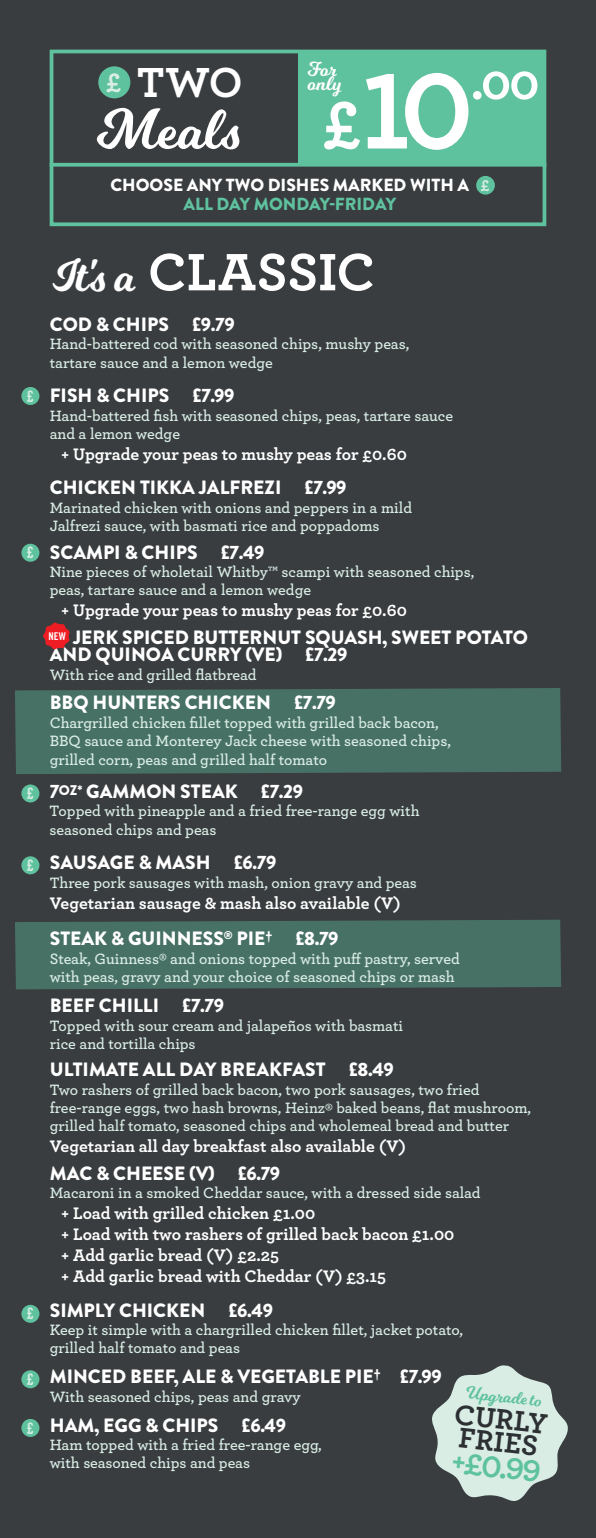
<style>
.page{position:relative;width:596px;height:1538px;background:#fff}
.page>*{position:absolute;margin:0;border:0;box-sizing:border-box;transform-origin:0 0}
.t1{font:56.18px "Milkshake";letter-spacing:.045em;color:#fff}
.t2{font:700 55.12px "Archer Pro";color:#fff}
.t3{font:700 52.15px "Archer Pro";color:#fff}
.t4{font:700 44.1px "Archer Pro";color:#fff}
.t5{font:700 31.5px "Archer Pro";color:#5fc29f}
.t6{font:700 29.75px/22.8px "Archer Pro";color:#2c3033}
.t7{font:700 28px "Archer Pro";color:#d9ede5}
.t8{font:19.95px/14.7px "Milkshake";letter-spacing:.045em;color:#fff}
.t9{font:900 19.25px/17.5px "Brandon Grotesque";color:#fff}
.t10{font:700 17.5px/21px "Archer Pro";color:#fff}
.t11{font:900 17.5px "Brandon Grotesque";color:#fff}
.t12{font:900 17.5px "Brandon Grotesque";color:#5fc29f}
.t13{font:17.5px "Milkshake";color:#5fc29f}
.t14{font:700 16.28px "Archer Pro";color:#d9ede5}
.t15{font:600 15.75px/18.4px "Archer Pro";color:#d9ede5}
.t16{font:15.75px "Trade Gothic LT Std Bd Cn 20";color:#d9ede5}
.t17{font:10.67px "Trade Gothic LT Std Bd Cn 20";color:#fff}
.s1{font-size:70.52px}
.s2{font-size:112.7px}
.s3{font-family:"Milkshake";font-weight:400;font-size:45.5px}
.s4{font-size:19.25px}
</style>
<div class="page">
<div style="left:0;top:0;width:595px;height:1538px;background:#3a3d3f"></div>
<div style="left:15px;top:688px;width:546px;height:86px;background:#487165"></div>
<div style="left:15px;top:920px;width:545px;height:69px;background:#487165"></div>
<div style="left:21px;top:784px;width:18px;height:18px;background:#5fc29f;border-radius:50%"></div>
<div style="left:21px;top:544px;width:18px;height:18px;background:#5fc29f;border-radius:50%"></div>
<div style="left:21px;top:387px;width:18px;height:18px;background:#5fc29f;border-radius:50%"></div>
<div style="left:21px;top:856px;width:18px;height:18px;background:#5fc29f;border-radius:50%"></div>
<div style="left:21px;top:1305px;width:18px;height:18px;background:#5fc29f;border-radius:50%"></div>
<div style="left:21px;top:1370px;width:18px;height:18px;background:#5fc29f;border-radius:50%"></div>
<div style="left:21px;top:1419px;width:18px;height:18px;background:#5fc29f;border-radius:50%"></div>
<svg style="left:432px;top:1365px;width:136px;height:136px"></svg>
<svg style="left:43px;top:622px;width:27px;height:27px"></svg>
<div style="left:298px;top:52px;width:246px;height:112px;background:#5fc29f"></div>
<div style="left:98px;top:66px;width:32px;height:32px;background:#5fc29f;border-radius:50%"></div>
<div style="left:476px;top:176px;width:18px;height:19px;background:#5fc29f;border-radius:50%"></div>
<div style="left:50px;top:50px;width:496px;height:176px;border:4px solid #5fc29f"></div>
<svg style="left:50px;top:163px;width:496px;height:4px;background:#5bb495"></svg>
<h3 class="t4" style="left:137px;top:47px;width:107px">TWO</h3>
<h1 class="t1" style="left:97px;top:90px;width:144px">Meals</h1>
<h3 class="t7" style="left:106px;top:60px;width:16px">£</h3>
<p class="t8" style="left:308px;top:63px;width:34px">For only</p>
<h3 class="t3" style="left:322px;top:41px;width:218px"><span class="s1">£</span><span class="s2">10</span>.00</h3>
<p class="t11" style="left:110px;top:172px;width:360px">CHOOSE ANY TWO DISHES MARKED WITH A</p>
<p class="t12" style="left:183px;top:192px;width:214px">ALL DAY MONDAY-FRIDAY</p>
<p class="t14" style="left:480px;top:172px;width:10px">£</p>
<p class="t16" style="left:27px;top:386px;width:8px">£</p>
<p class="t16" style="left:27px;top:543px;width:8px">£</p>
<p class="t16" style="left:27px;top:784px;width:8px">£</p>
<p class="t16" style="left:27px;top:856px;width:8px">£</p>
<p class="t16" style="left:27px;top:1304px;width:8px">£</p>
<p class="t16" style="left:27px;top:1370px;width:8px">£</p>
<p class="t16" style="left:27px;top:1418px;width:8px">£</p>
<h2 class="t2" style="left:52px;top:228px;width:324px"><span class="s3">It's a</span> CLASSIC</h2>
<p class="t9" style="left:50px;top:316px;width:186px">COD &amp; CHIPS £9.79</p>
<p class="t15" style="left:50px;top:334px;width:361px">Hand-battered cod with seasoned chips, mushy peas, tartare sauce and a lemon wedge</p>
<p class="t9" style="left:50px;top:387px;width:186px">FISH &amp; CHIPS £7.99</p>
<p class="t15" style="left:50px;top:405px;width:404px">Hand-battered fish with seasoned chips, peas, tartare sauce and a lemon wedge</p>
<p class="t10" style="left:61px;top:442px;width:347px">+ Upgrade your peas to mushy peas for £0.60</p>
<p class="t9" style="left:50px;top:479px;width:298px">CHICKEN TIKKA JALFREZI £7.99</p>
<p class="t15" style="left:50px;top:497px;width:363px">Marinated chicken with onions and peppers in a mild<br>Jalfrezi sauce, with basmati rice and poppadoms</p>
<p class="t9" style="left:50px;top:543px;width:216px">SCAMPI &amp; CHIPS £7.49</p>
<p class="t15" style="left:50px;top:561px;width:426px">Nine pieces of wholetail Whitby™ scampi with seasoned chips, peas, tartare sauce and a lemon wedge</p>
<p class="t10" style="left:61px;top:599px;width:347px">+ Upgrade your peas to mushy peas for £0.60</p>
<p class="t9" style="left:50px;top:628px;width:479px;text-indent:23px">JERK SPICED BUTTERNUT SQUASH, SWEET POTATO<br>AND QUINOA CURRY (VE) £7.29</p>
<p class="t15" style="left:50px;top:664px;width:208px">With rice and grilled flatbread</p>
<p class="t9" style="left:50px;top:694px;width:287px">BBQ HUNTERS CHICKEN £7.79</p>
<p class="t15" style="left:50px;top:712px;width:402px">Chargrilled chicken fillet topped with grilled back bacon,<br>BBQ sauce and Monterey Jack cheese with seasoned chips, grilled corn, peas and grilled half tomato</p>
<p class="t9" style="left:50px;top:783px;width:255px">7<sup>OZ*</sup> GAMMON STEAK £7.29</p>
<p class="t15" style="left:50px;top:801px;width:371px">Topped with pineapple and a fried free-range egg with seasoned chips and peas</p>
<p class="t9" style="left:50px;top:854px;width:228px">SAUSAGE &amp; MASH £6.79</p>
<p class="t15" style="left:50px;top:872px;width:368px">Three pork sausages with mash, onion gravy and peas</p>
<p class="t10" style="left:50px;top:891px;width:352px">Vegetarian sausage &amp; mash also available (V)</p>
<p class="t9" style="left:50px;top:930px;width:290px">STEAK &amp; GUINNESS<sup>®</sup> PIE<sup>†</sup> £8.79</p>
<p class="t15" style="left:50px;top:948px;width:411px">Steak, Guinness<span class="s4">®</span> and onions topped with puff pastry, served with peas, gravy and your choice of seasoned chips or mash</p>
<p class="t9" style="left:50px;top:997px;width:176px">BEEF CHILLI £7.79</p>
<p class="t15" style="left:50px;top:1015px;width:355px">Topped with sour cream and jalapeños with basmati rice and tortilla chips</p>
<p class="t9" style="left:50px;top:1061px;width:345px">ULTIMATE ALL DAY BREAKFAST £8.49</p>
<p class="t15" style="left:50px;top:1079px;width:482px">Two rashers of grilled back bacon, two pork sausages, two fried free-range eggs, two hash browns, Heinz<span class="s4">®</span> baked beans, flat mushroom, grilled half tomato, seasoned chips and wholemeal bread and butter</p>
<p class="t10" style="left:50px;top:1135px;width:358px">Vegetarian all day breakfast also available (V)</p>
<p class="t9" style="left:50px;top:1165px;width:232px">MAC &amp; CHEESE (V) £6.79</p>
<p class="t15" style="left:50px;top:1183px;width:432px">Macaroni in a smoked Cheddar sauce, with a dressed side salad</p>
<p class="t10" style="left:61px;top:1202px;width:394px">+ Load with grilled chicken £1.00<br>+ Load with two rashers of grilled back bacon £1.00 + Add garlic bread (V) £2.25<br>+ Add garlic bread with Cheddar (V) £3.15</p>
<p class="t9" style="left:50px;top:1301px;width:224px">SIMPLY CHICKEN £6.49</p>
<p class="t15" style="left:50px;top:1320px;width:415px">Keep it simple with a chargrilled chicken fillet, jacket potato, grilled half tomato and peas</p>
<p class="t9" style="left:50px;top:1368px;width:393px">MINCED BEEF, ALE &amp; VEGETABLE PIE<sup>†</sup> £7.99</p>
<p class="t15" style="left:50px;top:1386px;width:252px">With seasoned chips, peas and gravy</p>
<p class="t9" style="left:50px;top:1416px;width:238px">HAM, EGG &amp; CHIPS £6.49</p>
<p class="t15" style="left:50px;top:1434px;width:273px">Ham topped with a fried free-range egg, with seasoned chips and peas</p>
<p class="t17" style="left:48px;top:630px;width:19px">NEW</p>
<p class="t13" style="left:467px;top:1380px;width:76px;rotate:6deg">Upgrade to</p>
<h3 class="t6" style="left:455px;top:1401px;width:95px;rotate:6deg">CURLY<br>FRIES</h3>
<h3 class="t5" style="left:454px;top:1437px;width:91px;rotate:6deg">+£0.99</h3>
</div>
